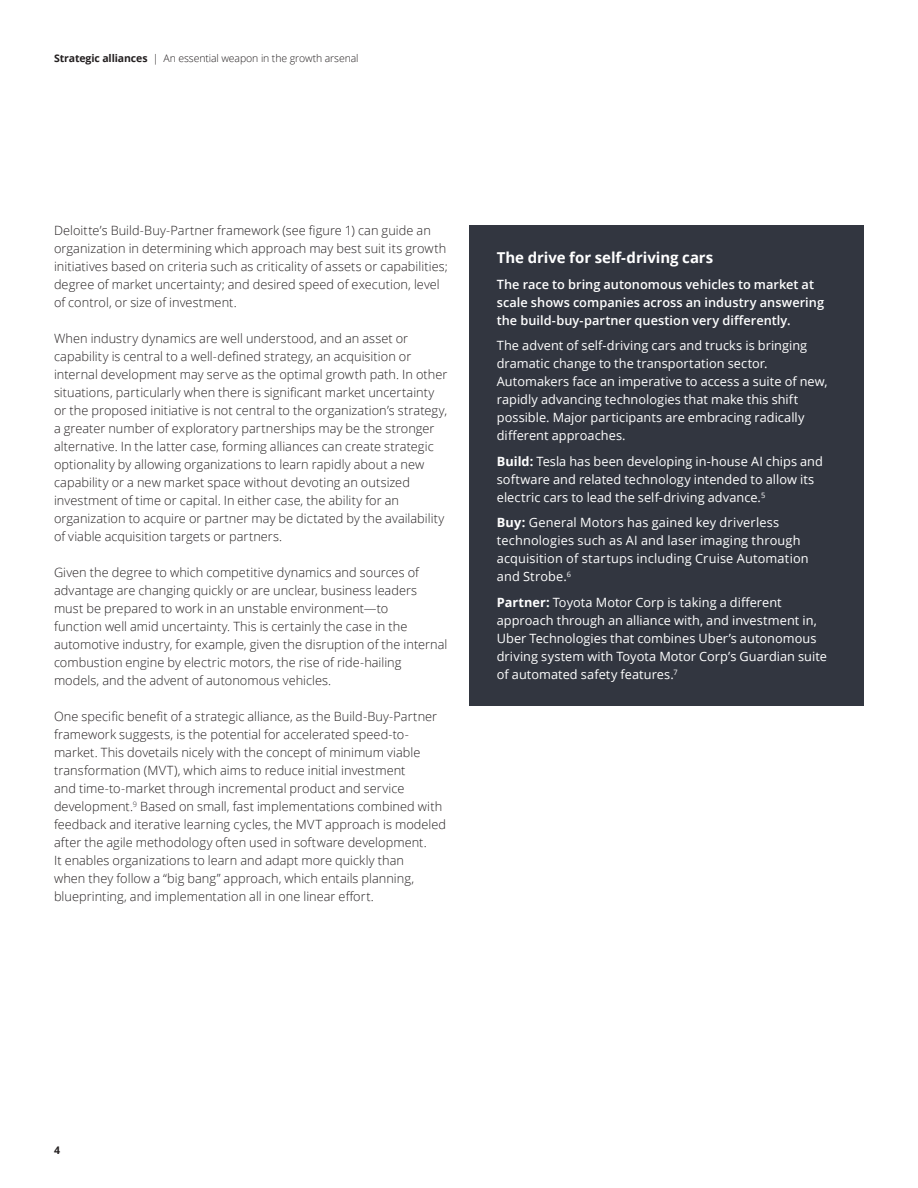
<style>
.page{position:relative;width:918px;height:1188px;background:#fff}
.page>*{position:absolute;margin:0;border:0;box-sizing:border-box;transform-origin:0 0}
.BODY_COPY__8_5_12pt{font:700 15px "Open Sans";letter-spacing:-.005em;color:#fff}
.BODY_COPY__8_5_12pt-2{font:300 12.75px/18px "Open Sans";letter-spacing:.005em;color:#231f20}
.BODY_COPY__8_5_12pt-3{font:12.75px/18px "Open Sans";letter-spacing:.005em;color:#fff}
.BODY_SEMIBOLD_8_5_1{font:600 12.75px/18px "Open Sans";letter-spacing:.005em;color:#fff}
.t1{font:300 10.5px "Open Sans";letter-spacing:-.01em;color:#231f20}
.t2{font:700 10.5px "Open Sans";color:#231f20}
.s1{font-weight:700}
</style>
<div class="page">
<div style="left:470px;top:225px;width:394px;height:481px;background:#323640"></div>
<p class="t1" style="left:54px;top:51px;width:306px"><span class="s1">Strategic alliances</span> | An essential weapon in the growth arsenal</p>
<p class="BODY_COPY__8_5_12pt-2" style="left:54px;top:221px;width:395px">Deloitte’s Build-Buy-Partner framework (see figure 1) can guide an organization in determining which approach may best suit its growth initiatives based on criteria such as criticality of assets or capabilities; degree of market uncertainty; and desired speed of execution, level of control, or size of investment.</p>
<p class="BODY_COPY__8_5_12pt-2" style="left:54px;top:329px;width:395px">When industry dynamics are well understood, and an asset or capability is central to a well-defined strategy, an acquisition or internal development may serve as the optimal growth path. In other situations, particularly when there is significant market uncertainty or the proposed initiative is not central to the organization’s strategy, a greater number of exploratory partnerships may be the stronger alternative. In the latter case, forming alliances can create strategic optionality by allowing organizations to learn rapidly about a new capability or a new market space without devoting an outsized investment of time or capital. In either case, the ability for an organization to acquire or partner may be dictated by the availability of viable acquisition targets or partners.</p>
<p class="BODY_COPY__8_5_12pt-2" style="left:54px;top:563px;width:395px">Given the degree to which competitive dynamics and sources of advantage are changing quickly or are unclear, business leaders must be prepared to work in an unstable environment—to<br>function well amid uncertainty. This is certainly the case in the automotive industry, for example, given the disruption of the internal combustion engine by electric motors, the rise of ride-hailing models, and the advent of autonomous vehicles.</p>
<p class="BODY_COPY__8_5_12pt-2" style="left:54px;top:707px;width:394px">One specific benefit of a strategic alliance, as the Build-Buy-Partner framework suggests, is the potential for accelerated speed-to&shy;market. This dovetails nicely with the concept of minimum viable transformation (MVT), which aims to reduce initial investment<br>and time-to-market through incremental product and service development.<sup>9</sup> Based on small, fast implementations combined with feedback and iterative learning cycles, the MVT approach is modeled after the agile methodology often used in software development.<br>It enables organizations to learn and adapt more quickly than<br>when they follow a “big bang” approach, which entails planning, blueprinting, and implementation all in one linear effort.</p>
<p class="BODY_COPY__8_5_12pt" style="left:497px;top:247px;width:218px">The drive for self-driving cars</p>
<p class="BODY_SEMIBOLD_8_5_1" style="left:497px;top:275px;width:329px">The race to bring autonomous vehicles to market at scale shows companies across an industry answering the build-buy-partner question very differently.</p>
<p class="BODY_COPY__8_5_12pt-3" style="left:497px;top:337px;width:332px">The advent of self-driving cars and trucks is bringing dramatic change to the transportation sector.<br>Automakers face an imperative to access a suite of new, rapidly advancing technologies that make this shift possible. Major participants are embracing radically different approaches.</p>
<p class="BODY_COPY__8_5_12pt-3" style="left:497px;top:452px;width:328px"><span class="s1">Build:</span> Tesla has been developing in-house AI chips and software and related technology intended to allow its electric cars to lead the self-driving advance.<sup>5</sup></p>
<p class="BODY_COPY__8_5_12pt-3" style="left:497px;top:514px;width:313px"><span class="s1">Buy:</span> General Motors has gained key driverless technologies such as AI and laser imaging through acquisition of startups including Cruise Automation and Strobe.<sup>6</sup></p>
<p class="BODY_COPY__8_5_12pt-3" style="left:497px;top:593px;width:332px"><span class="s1">Partner:</span> Toyota Motor Corp is taking a different approach through an alliance with, and investment in, Uber Technologies that combines Uber’s autonomous driving system with Toyota Motor Corp’s Guardian suite of automated safety features.<sup>7</sup></p>
<p class="t2" style="left:54px;top:1143px;width:7px">4</p>
</div>
